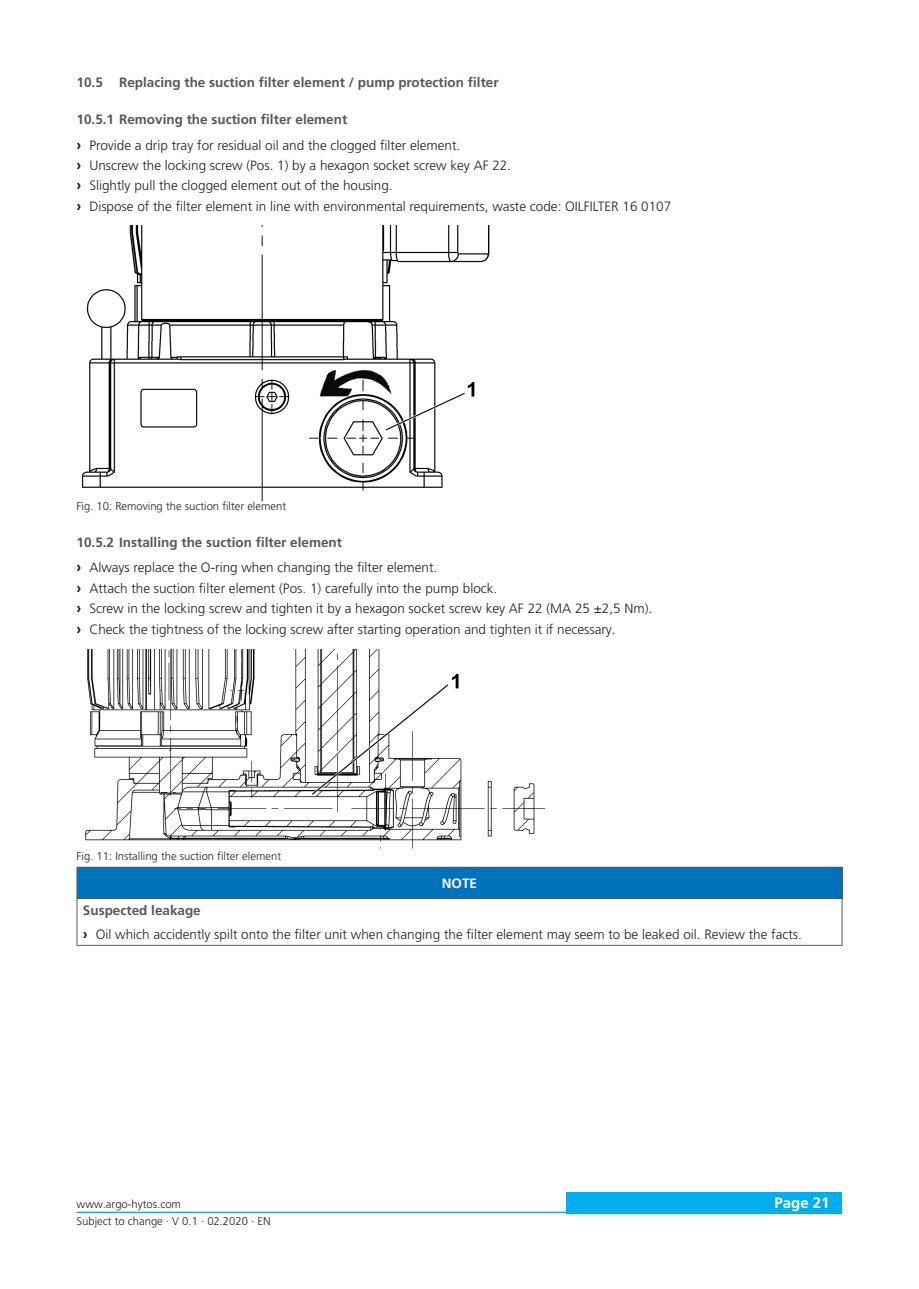
<style>
.page{position:relative;width:919px;height:1289px;background:#fff}
.page>*{position:absolute;margin:0;border:0;box-sizing:border-box;transform-origin:0 0}
.t1{font:700 15px "Frutiger LT Pro";color:#fff}
.t2{font:300 13.5px "Frutiger LT Pro";color:#231f20}
._05_Subline_Copytext{font:700 13.5px "Frutiger LT Pro";color:#57585a}
._06_Copytext{font:700 13.5px "Frutiger LT Pro";color:#fff}
.Abb_nummerierungen{font:300 11.25px "Frutiger LT Pro";color:#231f20}
.s1{font-weight:700;font-size:15px}
</style>
<div class="page">
<div style="left:566px;top:1191px;width:276px;height:22px;background:#00aeef"></div>
<hr style="left:77px;top:1211px;width:765px;height:2px;background:#00aeef">
<img style="left:82px;top:226px;width:408px;height:276px">
<img style="left:85px;top:649px;width:461px;height:200px">
<div style="left:77px;top:867px;width:765px;height:31px;background:#0072bc"></div>
<hr style="left:77px;top:867px;width:1px;height:31px;background:#57585a">
<hr style="left:841px;top:867px;width:1px;height:31px;background:#57585a">
<hr style="left:77px;top:898px;width:1px;height:47px;background:#57585a">
<hr style="left:841px;top:898px;width:1px;height:47px;background:#57585a">
<hr style="left:77px;top:866px;width:765px;height:1px;background:#57585a">
<hr style="left:77px;top:898px;width:765px;height:1px;background:#57585a">
<hr style="left:77px;top:945px;width:765px;height:1px;background:#57585a">
<p class="_05_Subline_Copytext" style="left:77px;top:74px;width:423px">10.5 Replacing the suction filter element / pump protection filter</p>
<p class="_05_Subline_Copytext" style="left:77px;top:112px;width:272px">10.5.1 Removing the suction filter element</p>
<p class="t2" style="left:77px;top:137px;width:385px"><span class="s1">›</span> Provide a drip tray for residual oil and the clogged filter element.</p>
<p class="t2" style="left:77px;top:157px;width:436px"><span class="s1">›</span> Unscrew the locking screw (Pos. 1) by a hexagon socket screw key AF 22.</p>
<p class="t2" style="left:77px;top:178px;width:317px"><span class="s1">›</span> Slightly pull the clogged element out of the housing.</p>
<p class="t2" style="left:77px;top:198px;width:596px"><span class="s1">›</span> Dispose of the filter element in line with environmental requirements, waste code: OILFILTER 16 0107</p>
<p class="Abb_nummerierungen" style="left:77px;top:499px;width:211px">Fig. 10: Removing the suction filter element</p>
<p class="_05_Subline_Copytext" style="left:77px;top:535px;width:267px">10.5.2 Installing the suction filter element</p>
<p class="t2" style="left:77px;top:560px;width:362px"><span class="s1">›</span> Always replace the O-ring when changing the filter element.</p>
<p class="t2" style="left:77px;top:580px;width:422px"><span class="s1">›</span> Attach the suction filter element (Pos. 1) carefully into the pump block.</p>
<p class="t2" style="left:77px;top:601px;width:577px"><span class="s1">›</span> Screw in the locking screw and tighten it by a hexagon socket screw key AF 22 (MA 25 ±2,5 Nm).</p>
<p class="t2" style="left:77px;top:621px;width:540px"><span class="s1">›</span> Check the tightness of the locking screw after starting operation and tighten it if necessary.</p>
<p class="Abb_nummerierungen" style="left:77px;top:849px;width:206px">Fig. 11: Installing the suction filter element</p>
<p class="_06_Copytext" style="left:442px;top:875px;width:37px">NOTE</p>
<p class="_05_Subline_Copytext" style="left:83px;top:902px;width:119px">Suspected leakage</p>
<p class="t2" style="left:83px;top:926px;width:720px"><span class="s1">›</span> Oil which accidently spilt onto the filter unit when changing the filter element may seem to be leaked oil. Review the facts.</p>
<p class="Abb_nummerierungen" style="left:77px;top:1197px;width:106px">www.argo-hytos.com</p>
<p class="t1" style="left:774px;top:1194px;width:57px">Page 21</p>
<p class="Abb_nummerierungen" style="left:77px;top:1214px;width:195px">Subject to change · V 0.1 · 02.2020 · EN</p>
</div>
